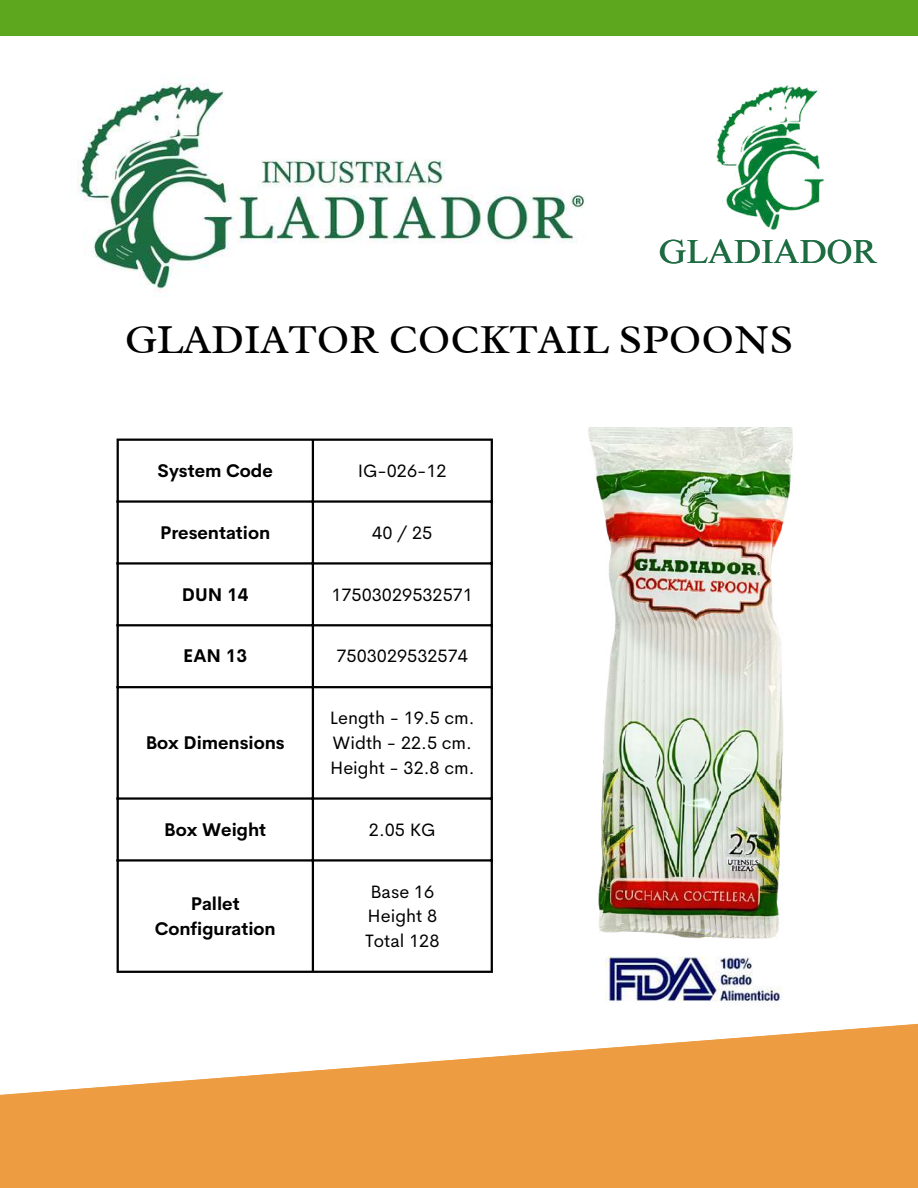
<style>
.page{position:relative;width:918px;height:1188px;background:#ed9c42}
.page>*{position:absolute;margin:0;border:0;box-sizing:border-box;transform-origin:0 0}
.t1{font:41.7px "Radley";color:#000}
.t2{font:33.15px "Times NRMT Pro";color:#1e6c42}
.t3{font:18px/24.8px "Cerebri Sans";color:#000}
.t4{font:700 18px/24.8px "Cerebri Sans";color:#000;text-align:center}
</style>
<div class="page">
<div style="left:0;top:36px;width:918px;height:1059px;background:#fff"></div>
<div style="left:0;top:0;width:918px;height:36px;background:#5da71e"></div>
<img style="left:570px;top:427px;width:249px;height:513px">
<img style="left:71px;top:63px;width:524px;height:235px">
<hr style="left:117px;top:441px;width:2px;height:530px;background:#000">
<hr style="left:312px;top:441px;width:2px;height:530px;background:#000">
<hr style="left:491px;top:441px;width:2px;height:530px;background:#000">
<hr style="left:117px;top:439px;width:376px;height:2px;background:#000">
<hr style="left:117px;top:500px;width:376px;height:3px;background:#000">
<hr style="left:117px;top:562px;width:376px;height:3px;background:#000">
<hr style="left:117px;top:624px;width:376px;height:2px;background:#000">
<hr style="left:117px;top:686px;width:376px;height:2px;background:#000">
<hr style="left:117px;top:797px;width:376px;height:3px;background:#000">
<hr style="left:117px;top:859px;width:376px;height:3px;background:#000">
<hr style="left:117px;top:971px;width:376px;height:2px;background:#000">
<img style="left:606px;top:942px;width:177px;height:68px">
<img style="left:709px;top:85px;width:117px;height:152px">
<h2 class="t2" style="left:659px;top:240px;width:221px">GLADIADOR</h2>
<h1 class="t1" style="left:125px;top:313px;width:670px">GLADIATOR COCKTAIL SPOONS</h1>
<p class="t4" style="left:158px;top:458px;width:117px">System Code</p>
<p class="t3" style="left:358px;top:458px;width:90px">IG-026-12</p>
<p class="t4" style="left:160px;top:520px;width:112px">Presentation</p>
<p class="t3" style="left:372px;top:520px;width:61px">40 / 25</p>
<p class="t4" style="left:182px;top:582px;width:68px">DUN 14</p>
<p class="t3" style="left:331px;top:582px;width:143px">17503029532571</p>
<p class="t4" style="left:183px;top:644px;width:65px">EAN 13</p>
<p class="t3" style="left:336px;top:644px;width:133px">7503029532574</p>
<p class="t4" style="left:146px;top:730px;width:141px">Box Dimensions</p>
<p class="t3" style="left:330px;top:706px;width:146px">Length - 19.5 cm.<br>Width - 22.5 cm.<br>Height - 32.8 cm.</p>
<p class="t4" style="left:164px;top:817px;width:103px">Box Weight</p>
<p class="t3" style="left:369px;top:817px;width:68px">2.05 KG</p>
<p class="t4" style="left:155px;top:891px;width:123px">Pallet<br>Configuration</p>
<p class="t3" style="left:365px;top:879px;width:76px">Base 16<br>Height 8<br>Total 128</p>
</div>
